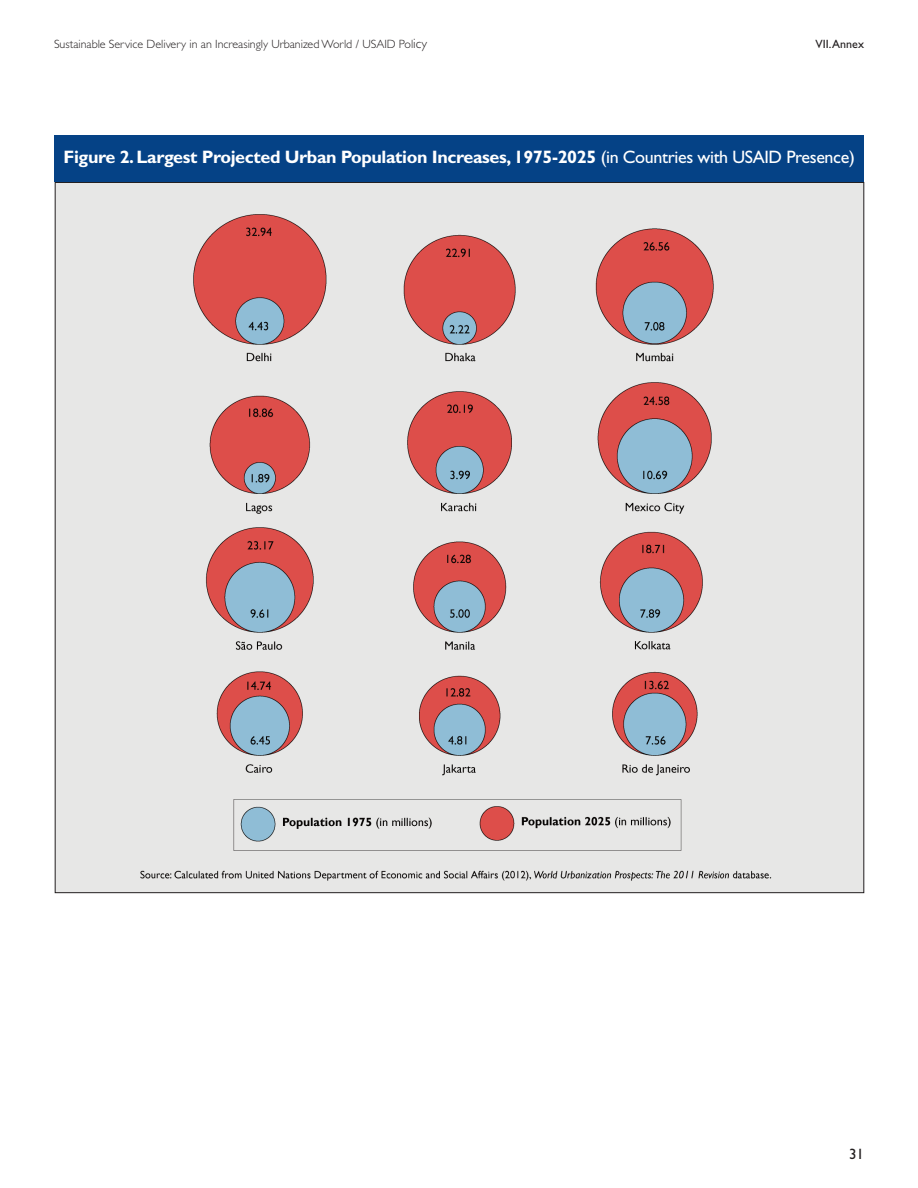
<style>
.page{position:relative;width:918px;height:1188px;background:#fff}
.page>*{position:absolute;margin:0;border:0;box-sizing:border-box;transform-origin:0 0}
.t1{font:700 18px "Gill Sans";letter-spacing:-.02em;color:#fff}
.t2{font:15px "Gill Sans";color:#231f20}
.t3{font:300 12px "Gill Sans";color:#231f20}
.t4{font:12px "Gill Sans";color:#231f20}
.s1{font-size:13.5px}
.s2{font-weight:400}
</style>
<div class="page">
<img style="left:57px;top:184px;width:805px;height:707px">
<div style="left:54px;top:135px;width:810px;height:47px;background:#054286"></div>
<p class="t3" style="left:54px;top:40px;width:375px">Sustainable Service Delivery in an Increasingly Urbanized World / USAID Pol<span class="s1">icy</span></p>
<p class="t4" style="left:816px;top:40px;width:50px">VII.Annex</p>
<p class="t1" style="left:64px;top:150px;width:793px">Figure 2. Largest Projected Urban Population Increases, 1975-2025 <span class="s2">(in Countries with USAID Presence)</span></p>
<p class="t2" style="left:849px;top:1148px;width:16px">31</p>
</div>
